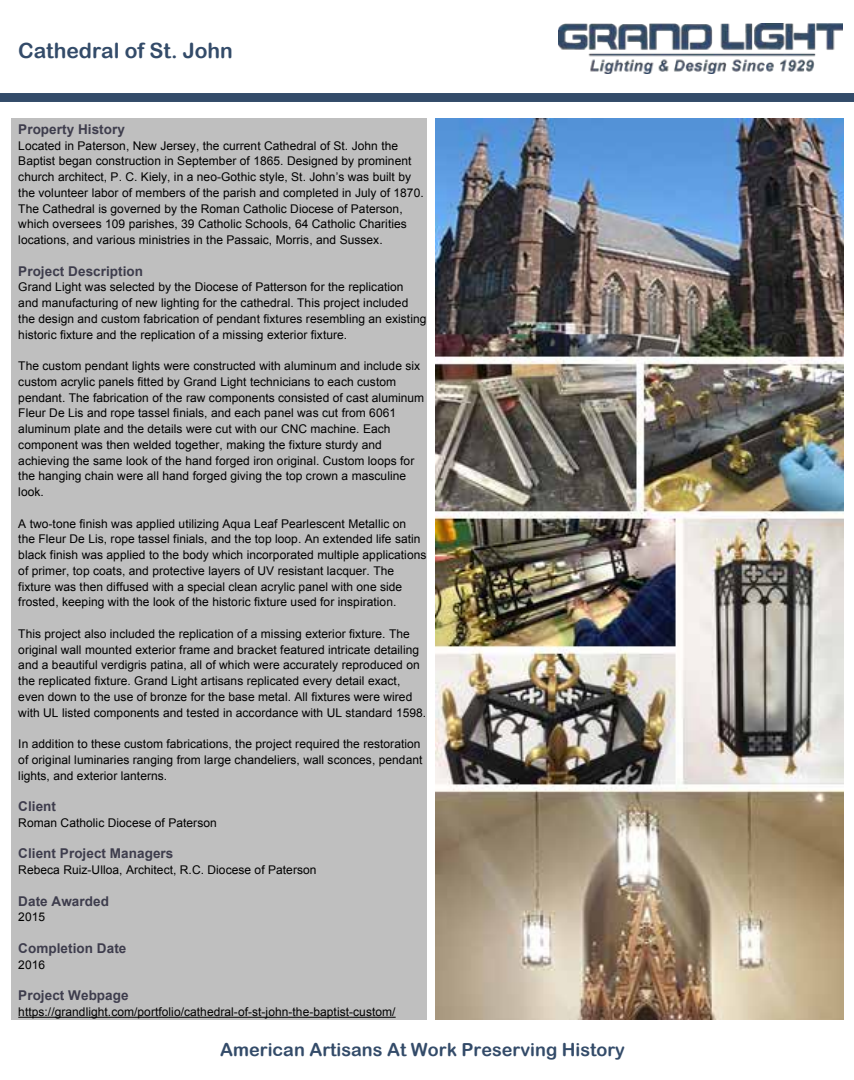
<style>
.page{position:relative;width:854px;height:1080px;background:#fff}
.page>*{position:absolute;margin:0;border:0;box-sizing:border-box;transform-origin:0 0}
.t1{font:21px "Arial Rounded MT Bold";color:#334b69}
.t2{font:18px "Arial Rounded MT Bold";color:#334b69}
.t3{font:700 13.5px "Arial";letter-spacing:.005em;color:#3e3d4d}
.t4{font:12px/15.8px "Arial";letter-spacing:.005em;color:#000}
</style>
<div class="page">
<div style="left:11px;top:118px;width:415px;height:902px;background:#bfbfbf"></div>
<div style="left:0;top:93px;width:853px;height:8px;background:#334b69"></div>
<hr style="left:18px;top:1017px;width:377px;height:1px;background:#000">
<img style="left:435px;top:118px;width:408px;height:902px">
<img style="left:558px;top:24px;width:283px;height:49px">
<h1 class="t1" style="left:18px;top:38px;width:216px">Cathedral of St. John</h1>
<p class="t3" style="left:18px;top:120px;width:108px">Property History</p>
<p class="t4" style="left:18px;top:138px;width:407px">Located in Paterson, New Jersey, the current Cathedral of St. John the Baptist began construction in September of 1865. Designed by prominent church architect, P. C. Kiely, in a neo-Gothic style, St. John’s was built by the volunteer labor of members of the parish and completed in July of 1870.<br>The Cathedral is governed by the Roman Catholic Diocese of Paterson, which oversees 109 parishes, 39 Catholic Schools, 64 Catholic Charities locations, and various ministries in the Passaic, Morris, and Sussex.</p>
<p class="t3" style="left:18px;top:262px;width:126px">Project Description</p>
<p class="t4" style="left:18px;top:280px;width:409px">Grand Light was selected by the Diocese of Patterson for the replication and manufacturing of new lighting for the cathedral. This project included the design and custom fabrication of pendant fixtures resembling an existing historic fixture and the replication of a missing exterior fixture.</p>
<p class="t4" style="left:18px;top:358px;width:407px">The custom pendant lights were constructed with aluminum and include six custom acrylic panels fitted by Grand Light technicians to each custom pendant. The fabrication of the raw components consisted of cast aluminum Fleur De Lis and rope tassel finials, and each panel was cut from 6061 aluminum plate and the details were cut with our CNC machine. Each component was then welded together, making the fixture sturdy and achieving the same look of the hand forged iron original. Custom loops for the hanging chain were all hand forged giving the top crown a masculine look.</p>
<p class="t4" style="left:18px;top:516px;width:409px">A two-tone finish was applied utilizing Aqua Leaf Pearlescent Metallic on<br>the Fleur De Lis, rope tassel finials, and the top loop. An extended life satin black finish was applied to the body which incorporated multiple applications of primer, top coats, and protective layers of UV resistant lacquer. The fixture was then diffused with a special clean acrylic panel with one side frosted, keeping with the look of the historic fixture used for inspiration.</p>
<p class="t4" style="left:18px;top:626px;width:409px">This project also included the replication of a missing exterior fixture. The original wall mounted exterior frame and bracket featured intricate detailing and a beautiful verdigris patina, all of which were accurately reproduced on the replicated fixture. Grand Light artisans replicated every detail exact, even down to the use of bronze for the base metal. All fixtures were wired with UL listed components and tested in accordance with UL standard 1598.</p>
<p class="t4" style="left:18px;top:736px;width:405px">In addition to these custom fabrications, the project required the restoration of original luminaries ranging from large chandeliers, wall sconces, pendant lights, and exterior lanterns.</p>
<p class="t3" style="left:18px;top:797px;width:39px">Client</p>
<p class="t4" style="left:18px;top:815px;width:200px">Roman Catholic Diocese of Paterson</p>
<p class="t3" style="left:18px;top:845px;width:156px">Client Project Managers</p>
<p class="t4" style="left:18px;top:862px;width:299px">Rebeca Ruiz-Ulloa, Architect, R.C. Diocese of Paterson</p>
<p class="t3" style="left:18px;top:892px;width:92px">Date Awarded</p>
<p class="t4" style="left:18px;top:910px;width:28px">2015</p>
<p class="t3" style="left:18px;top:939px;width:110px">Completion Date</p>
<p class="t4" style="left:18px;top:957px;width:28px">2016</p>
<p class="t3" style="left:18px;top:986px;width:112px">Project Webpage</p>
<p class="t4" style="left:18px;top:1004px;width:378px">https://grandlight.com/portfolio/cathedral-of-st-john-the-baptist-custom/</p>
<h2 class="t2" style="left:220px;top:1039px;width:406px">American Artisans At Work Preserving History</h2>
</div>
